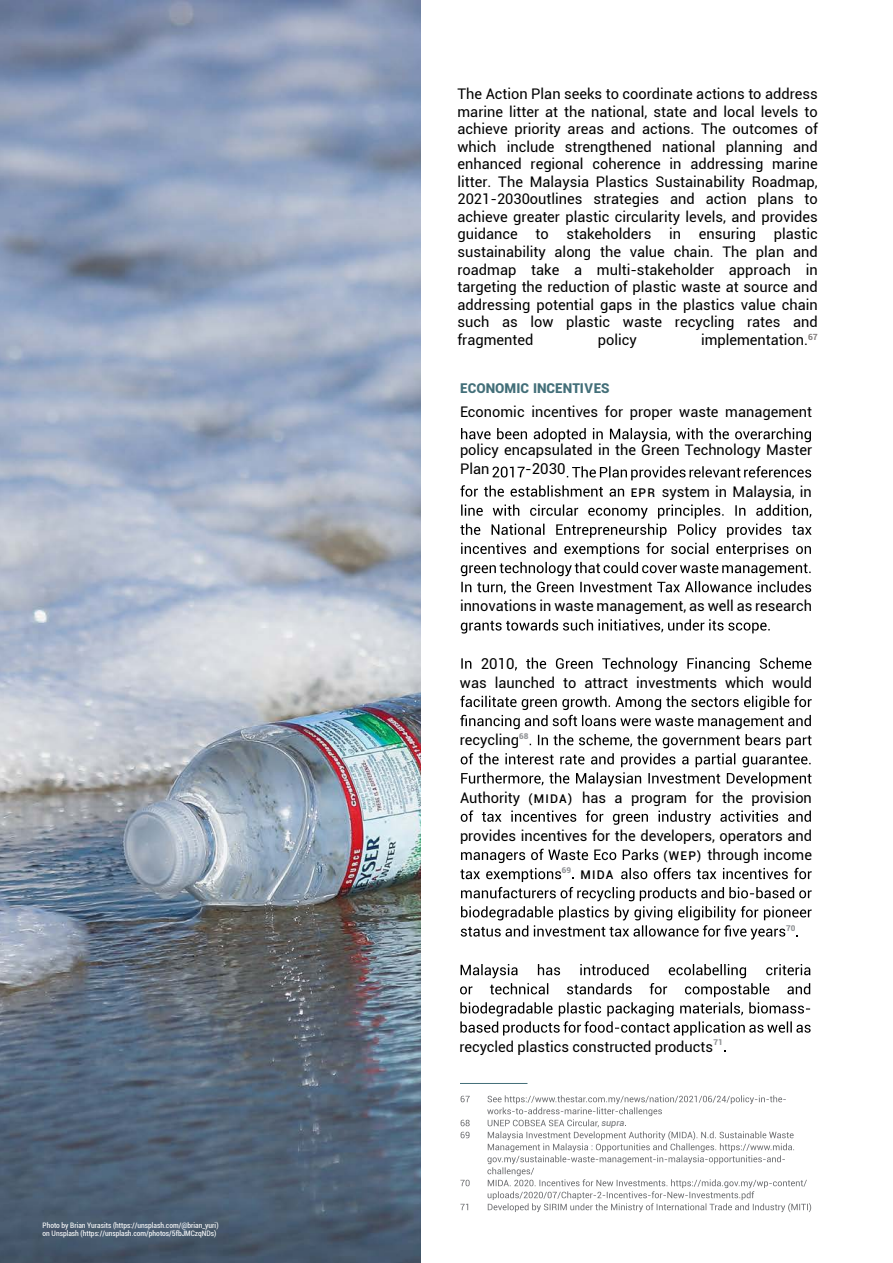
<style>
.page{position:relative;width:893px;height:1263px;background:#fff}
.page>*{position:absolute;margin:0;border:0;box-sizing:border-box;transform-origin:0 0}
.t1{font:15px "Roboto";color:#000}
.t2{font:14.7px/17.5px "Roboto";color:#000;text-align:justify}
.t3{font:900 13.5px "Roboto";color:#436f79}
.t4{font:500 12px "Roboto";color:#000}
.t5{font:italic 9px "Roboto";color:#6d6e71}
.t6{font:900 8.1px "Roboto";color:#939598}
.t7{font:condensed 7.5px/8.1px "Roboto";color:#fff}
.s1{font-size:14.7px}
.s2{font-weight:500;font-size:12px}
</style>
<div class="page">
<svg style="left:460px;top:964px;width:351px;height:71px"></svg>
<svg style="left:461px;top:428px;width:350px;height:14px"></svg>
<svg style="left:460px;top:466px;width:351px;height:31px"></svg>
<svg style="left:460px;top:504px;width:352px;height:90px"></svg>
<svg style="left:461px;top:619px;width:309px;height:14px"></svg>
<svg style="left:461px;top:658px;width:10px;height:11px"></svg>
<svg style="left:515px;top:657px;width:296px;height:15px"></svg>
<svg style="left:460px;top:696px;width:352px;height:90px"></svg>
<svg style="left:461px;top:810px;width:350px;height:15px"></svg>
<svg style="left:460px;top:849px;width:352px;height:90px"></svg>
<hr style="left:460px;top:1083px;width:67px;height:1px;background:#436f79">
<svg style="left:461px;top:1096px;width:9px;height:6px"></svg>
<svg style="left:461px;top:1120px;width:9px;height:6px"></svg>
<svg style="left:461px;top:1132px;width:8px;height:6px"></svg>
<svg style="left:460px;top:1180px;width:10px;height:6px"></svg>
<svg style="left:460px;top:1204px;width:8px;height:6px"></svg>
<svg style="left:487px;top:1095px;width:324px;height:117px"></svg>
<img style="left:0;top:0;width:421px;height:1263px">
<p class="t7" style="left:43px;top:1220px;width:178px">Photo by Brian Yurasits (https://unsplash.com/@brian_yuri) on Unsplash (https://unsplash.com/photos/5fbJMCzqNDs)</p>
<p class="t2" style="left:457px;top:84px;width:362px">The Action Plan seeks to coordinate actions to address marine litter at the national, state and local levels to achieve priority areas and actions. The outcomes of which include strengthened national planning and enhanced regional coherence in addressing marine litter. The Malaysia Plastics Sustainability Roadmap, 2021-2030outlines strategies and action plans to achieve greater plastic circularity levels, and provides guidance to stakeholders in ensuring plastic sustainability along the value chain. The plan and roadmap take a multi-stakeholder approach in targeting the reduction of plastic waste at source and addressing potential gaps in the plastics value chain such as low plastic waste recycling rates and fragmented</p>
<p class="t2" style="left:598px;top:330px;width:40px">policy</p>
<p class="t2" style="left:701px;top:330px;width:118px">implementation.<sup>67</sup></p>
<p class="t3" style="left:460px;top:378px;width:151px">ECONOMIC INCENTIVES</p>
<p class="t2" style="left:460px;top:402px;width:354px">Economic incentives for proper waste management</p>
<p class="t2" style="left:460px;top:439px;width:354px;line-height:19.2px">policy encapsulated in the Green Technology Master<br>Plan</p>
<p class="t1" style="left:525px;top:458px;width:42px"><span class="s1">-</span>2030</p>
<p class="t2" style="left:631px;top:482px;width:183px"><span class="s2">EPR</span> system in Malaysia, in</p>
<p class="t2" style="left:460px;top:597px;width:354px">innovations in waste management, as well as research</p>
<p class="t1" style="left:481px;top:653px;width:35px">2010</p>
<p class="t2" style="left:460px;top:673px;width:353px">was launched to attract investments which would</p>
<p class="t2" style="left:460px;top:731px;width:70px">recycling<sup>68</sup></p>
<p class="t2" style="left:460px;top:788px;width:353px">Authority <span class="s2">(MIDA)</span> has a program for the provision</p>
<p class="t2" style="left:460px;top:825px;width:354px;line-height:19px;text-align:right">provides incentives for the developers, operators and <span class="s2">(WEP)</span> through income</p>
<p class="t6" style="left:562px;top:865px;width:11px">69</p>
<p class="t4" style="left:580px;top:866px;width:34px">MIDA</p>
<p class="t6" style="left:714px;top:1037px;width:11px">71</p>
<p class="t2" style="left:459px;top:1037px;width:255px">recycled plastics constructed products</p>
<p class="t5" style="left:601px;top:1117px;width:25px">supra</p>
<p class="t6" style="left:786px;top:922px;width:11px">70</p>
</div>
